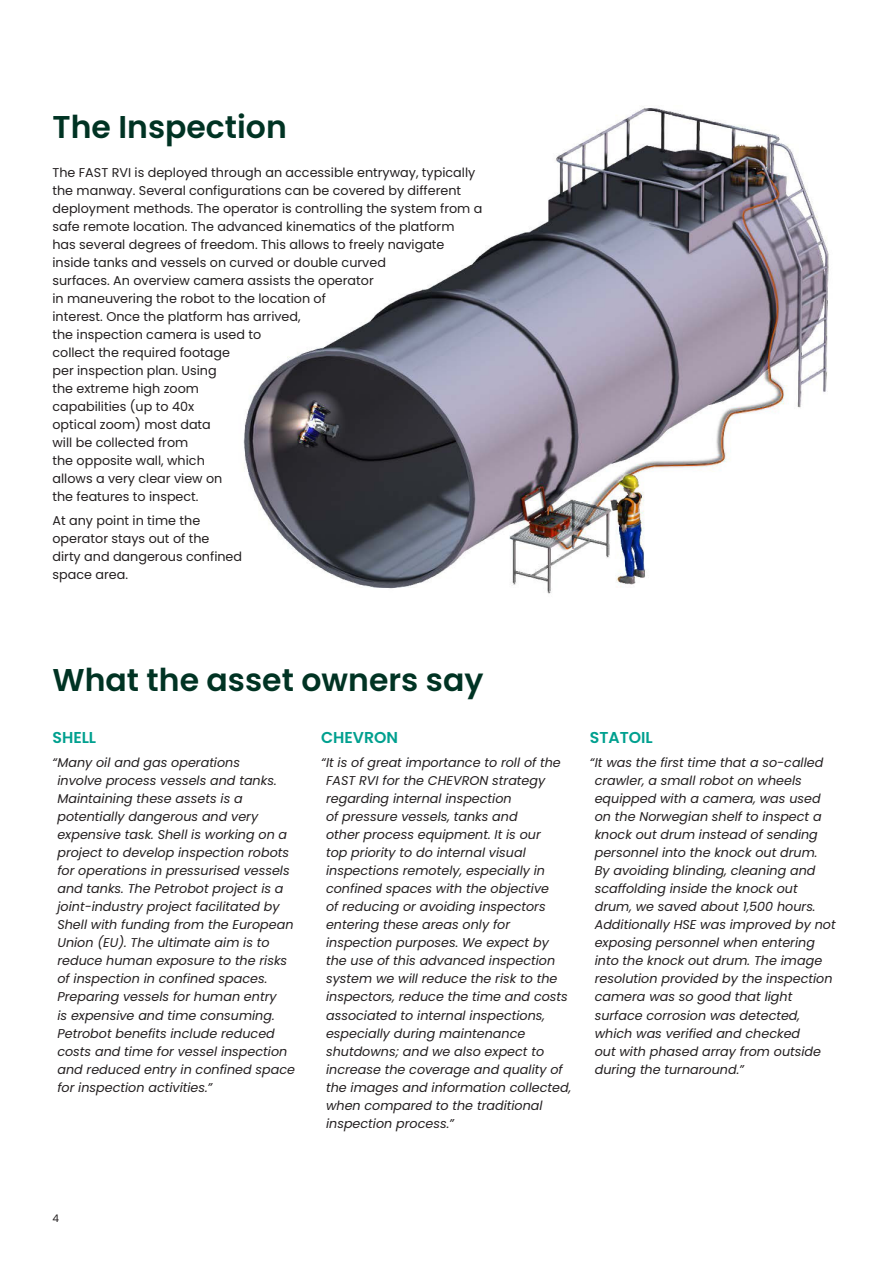
<style>
.page{position:relative;width:893px;height:1263px;background:#fff}
.page>*{position:absolute;margin:0;border:0;box-sizing:border-box;transform-origin:0 0}
._21pt-subhead{font:600 31.5px "Poppins";color:#003323}
._10_5pt-body_subhead{font:600 15.75px "Poppins";color:#00a08f}
._8_5pt-body_text{font:italic 12.75px/18px "Poppins";color:#231f20}
._8_5pt-body_text-2{font:12.75px/18px "Poppins";color:#231f20}
.t1{font:10.5px "Poppins";color:#231f20}
</style>
<div class="page">
<img style="left:243px;top:106px;width:586px;height:488px">
<p class="_21pt-subhead" style="left:52px;top:109px;width:236px">The Inspection</p>
<p class="_8_5pt-body_text-2" style="left:52px;top:163px;width:431px">The FAST RVI is deployed through an accessible entryway, typically the manway. Several configurations can be covered by different deployment methods. The operator is controlling the system from a safe remote location. The advanced kinematics of the platform<br>has several degrees of freedom. This allows to freely navigate inside tanks and vessels on curved or double curved<br>surfaces. An overview camera assists the operator<br>in maneuvering the robot to the location of<br>interest. Once the platform has arrived,<br>the inspection camera is used to<br>collect the required footage<br>per inspection plan. Using<br>the extreme high zoom<br>capabilities (up to 40x<br>optical zoom) most data<br>will be collected from<br>the opposite wall, which<br>allows a very clear view on<br>the features to inspect.</p>
<p class="_8_5pt-body_text-2" style="left:52px;top:512px;width:191px">At any point in time the operator stays out of the<br>dirty and dangerous confined space area.</p>
<p class="_21pt-subhead" style="left:52px;top:662px;width:432px">What the asset owners say</p>
<p class="_10_5pt-body_subhead" style="left:52px;top:728px;width:45px">SHELL</p>
<p class="_8_5pt-body_text" style="left:57px;top:754px;width:239px;text-indent:-5px">“Many oil and gas operations<br>involve process vessels and tanks.<br>Maintaining these assets is a potentially dangerous and very expensive task. Shell is working on a project to develop inspection robots for operations in pressurised vessels and tanks. The Petrobot project is a joint-industry project facilitated by Shell with funding from the European Union (EU). The ultimate aim is to reduce human exposure to the risks of inspection in confined spaces.<br>Preparing vessels for human entry<br>is expensive and time consuming.<br>Petrobot benefits include reduced costs and time for vessel inspection and reduced entry in confined space for inspection activities.”</p>
<p class="_10_5pt-body_subhead" style="left:321px;top:728px;width:79px">CHEVRON</p>
<p class="_8_5pt-body_text" style="left:326px;top:754px;width:247px;text-indent:-5px">“It is of great importance to roll of the FAST RVI for the CHEVRON strategy regarding internal inspection<br>of pressure vessels, tanks and<br>other process equipment. It is our<br>top priority to do internal visual inspections remotely, especially in confined spaces with the objective<br>of reducing or avoiding inspectors entering these areas only for inspection purposes. We expect by the use of this advanced inspection system we will reduce the risk to the inspectors, reduce the time and costs associated to internal inspections, especially during maintenance shutdowns; and we also expect to increase the coverage and quality of the images and information collected, when compared to the traditional inspection process.”</p>
<p class="_10_5pt-body_subhead" style="left:590px;top:728px;width:65px">STATOIL</p>
<p class="_8_5pt-body_text" style="left:595px;top:754px;width:242px;text-indent:-5px">“It was the first time that a so-called crawler, a small robot on wheels equipped with a camera, was used on the Norwegian shelf to inspect a knock out drum instead of sending personnel into the knock out drum.<br>By avoiding blinding, cleaning and scaffolding inside the knock out drum, we saved about 1,500 hours.<br>Additionally HSE was improved by not exposing personnel when entering into the knock out drum. The image resolution provided by the inspection camera was so good that light surface corrosion was detected, which was verified and checked<br>out with phased array from outside during the turnaround.”</p>
<p class="t1" style="left:52px;top:1212px;width:8px">4</p>
</div>
